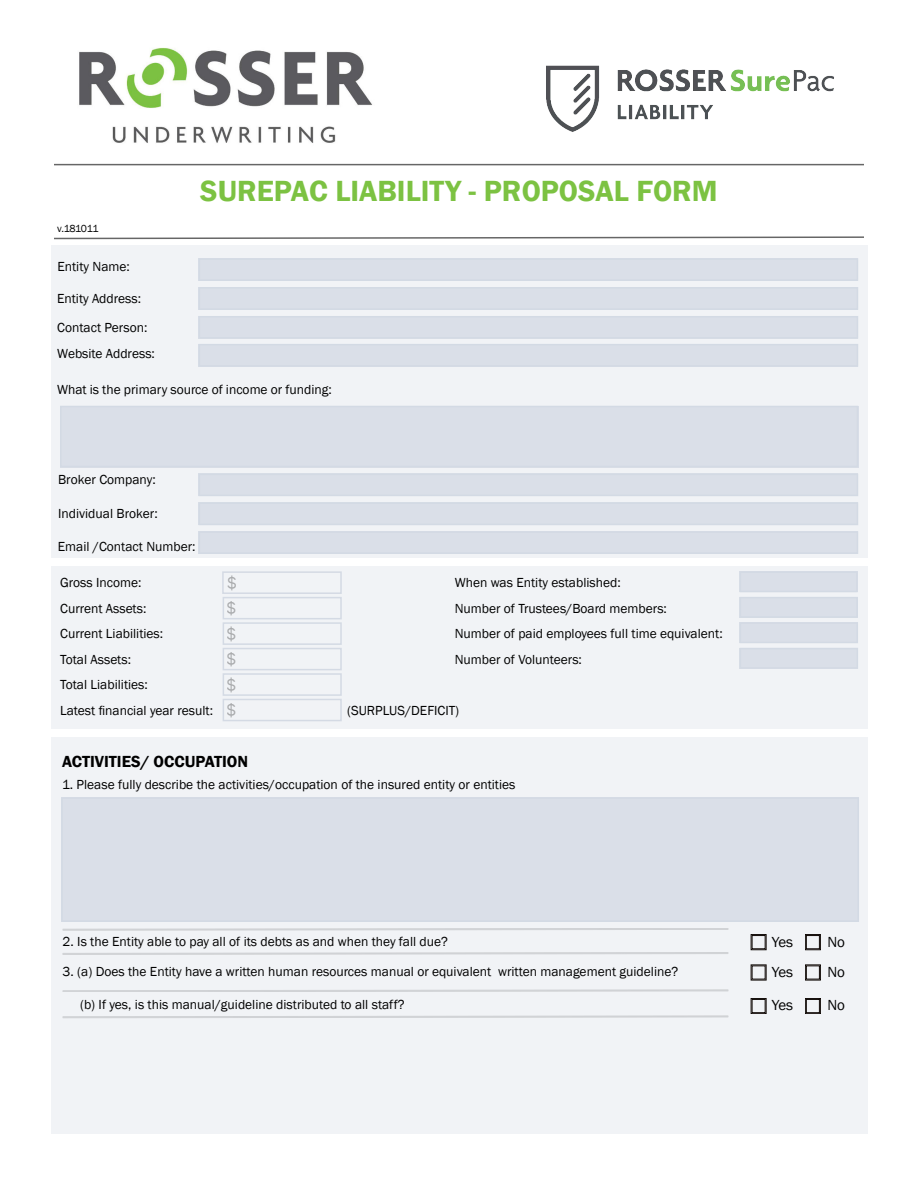
<style>
.page{position:relative;width:918px;height:1188px;background:#fff}
.page>*{position:absolute;margin:0;border:0;box-sizing:border-box;transform-origin:0 0}
.t1{font:600 30px "Franklin Gothic";color:#7cc242}
.t2{font:18px/25.5px "Franklin Gothic";color:#000;text-align:justify}
.t3{font:600 16.5px "Franklin Gothic";color:#000}
.t4{font:15px "Franklin Gothic";color:#000}
.t5{font:13.5px/25.5px "Franklin Gothic";color:#000}
.t6{font:13.5px "Franklin Gothic";color:#000}
.t7{font:10.5px "Franklin Gothic";letter-spacing:-.04em;color:#000}
</style>
<div class="page">
<hr style="left:54px;top:164px;width:810px;height:1px;background:#000">
<div style="left:51px;top:245px;width:816px;height:313px;background:#f1f3f6"></div>
<div style="left:51px;top:567px;width:816px;height:162px;background:#f1f3f6"></div>
<div style="left:51px;top:738px;width:816px;height:396px;background:#f1f3f6"></div>
<svg style="left:54px;top:236px;width:810px;height:4px"></svg>
<div style="left:222px;top:571px;width:120px;height:23px;border:2px solid #d4dae4"></div>
<div style="left:223px;top:597px;width:119px;height:22px;border:2px solid #d4dae4"></div>
<div style="left:223px;top:622px;width:119px;height:23px;border:2px solid #d4dae4"></div>
<div style="left:223px;top:648px;width:119px;height:22px;border:2px solid #d4dae4"></div>
<div style="left:223px;top:673px;width:119px;height:23px;border:2px solid #d4dae4"></div>
<div style="left:223px;top:699px;width:119px;height:22px;border:2px solid #d4dae4"></div>
<svg style="left:62px;top:952px;width:667px;height:3px"></svg>
<svg style="left:62px;top:1016px;width:667px;height:2px"></svg>
<svg style="left:62px;top:928px;width:667px;height:2px"></svg>
<svg style="left:62px;top:990px;width:667px;height:2px"></svg>
<img style="left:79px;top:47px;width:293px;height:96px">
<img style="left:546px;top:65px;width:288px;height:67px">
<div style="left:199px;top:258px;width:659px;height:23px;background:#dadfe8"></div>
<div style="left:199px;top:287px;width:659px;height:23px;background:#dadfe8"></div>
<div style="left:199px;top:316px;width:659px;height:23px;background:#dadfe8"></div>
<div style="left:199px;top:344px;width:659px;height:23px;background:#dadfe8"></div>
<div style="left:60px;top:406px;width:798px;height:61px;background:#dadfe8"></div>
<div style="left:199px;top:474px;width:659px;height:22px;background:#dadfe8"></div>
<div style="left:199px;top:502px;width:659px;height:23px;background:#dadfe8"></div>
<div style="left:199px;top:531px;width:659px;height:23px;background:#dadfe8"></div>
<div style="left:740px;top:571px;width:118px;height:21px;background:#dadfe8"></div>
<div style="left:740px;top:597px;width:118px;height:21px;background:#dadfe8"></div>
<div style="left:740px;top:622px;width:118px;height:21px;background:#dadfe8"></div>
<div style="left:740px;top:648px;width:118px;height:21px;background:#dadfe8"></div>
<div style="left:61px;top:797px;width:798px;height:125px;background:#dadfe8"></div>
<svg style="left:751px;top:934px;width:15px;height:16px"></svg>
<div style="left:752px;top:935px;width:13px;height:14px;border:1px solid #100906"></div>
<svg style="left:805px;top:934px;width:16px;height:16px"></svg>
<div style="left:806px;top:935px;width:14px;height:14px;border:1px solid #100906"></div>
<svg style="left:751px;top:965px;width:15px;height:15px"></svg>
<svg style="left:805px;top:965px;width:16px;height:15px"></svg>
<div style="left:806px;top:966px;width:14px;height:13px;border:1px solid #100906"></div>
<svg style="left:751px;top:998px;width:15px;height:16px"></svg>
<div style="left:752px;top:999px;width:13px;height:14px;border:1px solid #100906"></div>
<svg style="left:805px;top:998px;width:16px;height:16px"></svg>
<div style="left:806px;top:999px;width:14px;height:14px;border:1px solid #100906"></div>
<p class="t7" style="left:57px;top:224px;width:43px">v.181011</p>
<p class="t5" style="left:57px;top:255px;width:74px">Entity Name:</p>
<p class="t5" style="left:57px;top:287px;width:86px">Entity Address:</p>
<p class="t5" style="left:57px;top:315px;width:92px">Contact Person:</p>
<p class="t5" style="left:57px;top:341px;width:99px">Website Address:</p>
<h1 class="t1" style="left:200px;top:179px;width:519px">SUREPAC LIABILITY - PROPOSAL FORM</h1>
<p class="t5" style="left:57px;top:377px;width:276px">What is the primary source of income or funding:</p>
<p class="t5" style="left:58px;top:468px;width:99px">Broker Company:</p>
<p class="t6" style="left:58px;top:505px;width:101px">Individual Broker:</p>
<p class="t5" style="left:58px;top:535px;width:139px">Email /Contact Number:</p>
<p class="t5" style="left:60px;top:571px;width:154px">Gross Income:<br>Current Assets:<br>Current Liabilities:<br>Total Assets:<br>Total Liabilities:<br>Latest financial year result:</p>
<h2 class="t2" style="left:226px;top:570px;width:12px">$ $ $ $ $ $</h2>
<p class="t3" style="left:62px;top:754px;width:188px">ACTIVITIES/ OCCUPATION</p>
<p class="t5" style="left:455px;top:571px;width:270px;line-height:25px">When was Entity established:<br>Number of Trustees/Board members:<br>Number of paid employees full time equivalent:</p>
<p class="t5" style="left:455px;top:647px;width:129px">Number of Volunteers:</p>
<p class="t5" style="left:347px;top:698px;width:114px">(SURPLUS/DEFICIT)</p>
<p class="t5" style="left:62px;top:773px;width:455px">1. Please fully describe the activities/occupation of the insured entity or entities</p>
<p class="t5" style="left:63px;top:930px;width:387px">2. Is the Entity able to pay all of its debts as and when they fall due?</p>
<p class="t4" style="left:772px;top:936px;width:23px">Yes</p>
<p class="t4" style="left:827px;top:936px;width:19px">No</p>
<p class="t5" style="left:63px;top:959px;width:617px">3. (a) Does the Entity have a written human resources manual or equivalent written management guideline?</p>
<p class="t5" style="left:80px;top:992px;width:326px">(b) If yes, is this manual/guideline distributed to all staff?</p>
<p class="t4" style="left:772px;top:965px;width:23px">Yes</p>
<p class="t4" style="left:772px;top:999px;width:23px">Yes</p>
<p class="t4" style="left:827px;top:965px;width:19px">No</p>
<p class="t4" style="left:827px;top:999px;width:19px">No</p>
</div>
